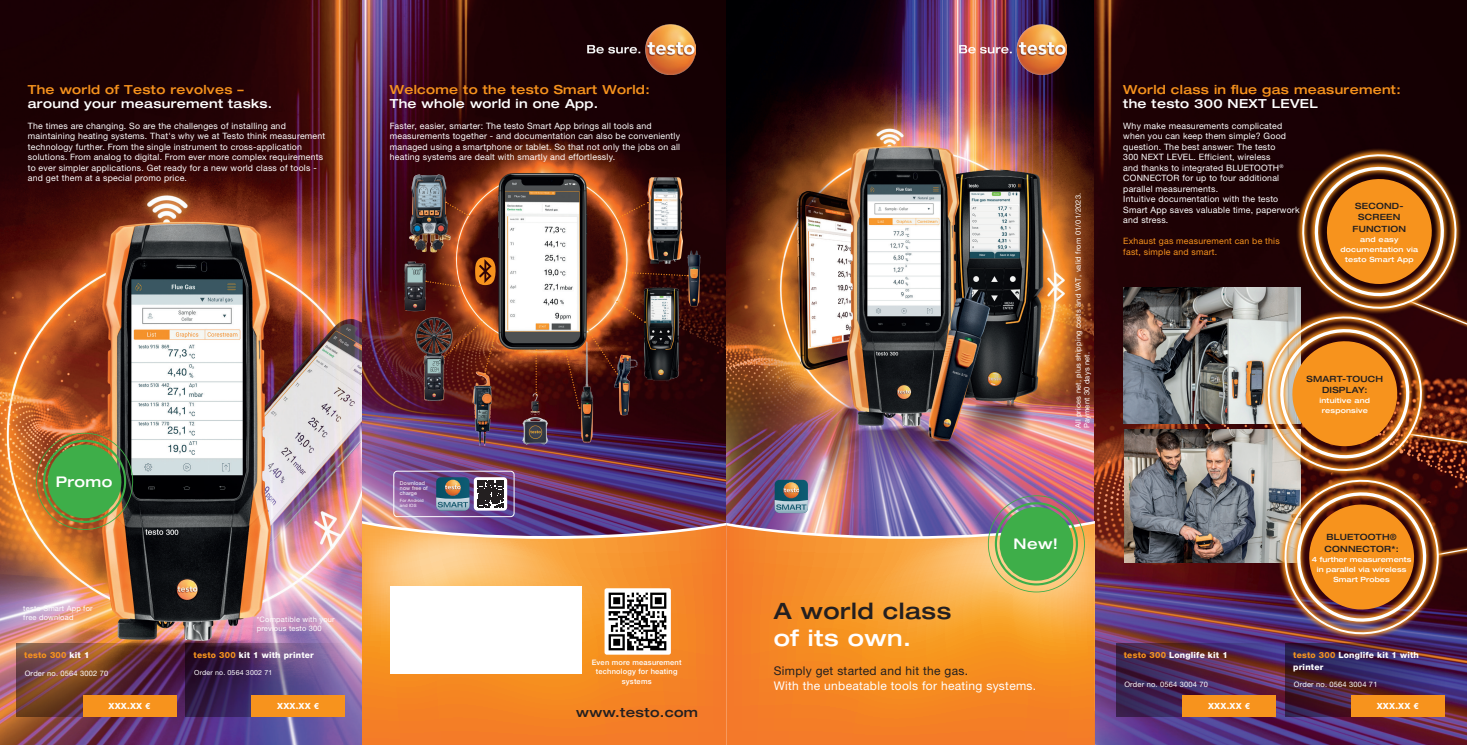
<style>
.page{position:relative;width:1467px;height:745px;background:#fff}
.page>*{position:absolute;margin:0;border:0;box-sizing:border-box;transform-origin:0 0}
.t1{font:500 expanded 22.5px "Helvetica Neue LTW1 G";letter-spacing:.025em;color:#231f20}
.t2{font:500 expanded 22.5px "Helvetica Neue LTW1 G";letter-spacing:.025em;color:#fff}
.t3{font:500 expanded 14.75px "Helvetica Neue LTW1 G";letter-spacing:.025em;color:#fff}
.t4{font:500 expanded 13.12px "Helvetica Neue LT Com";letter-spacing:.025em;color:#231f20}
.t5{font:500 expanded 12.5px "Helvetica Neue LTW1 G";letter-spacing:.025em;color:#f7931d}
.t6{font:500 expanded 12.5px "Helvetica Neue LTW1 G";letter-spacing:.025em;color:#fff}
.t7{font:12px "Helvetica Neue LTW1 G";letter-spacing:.025em;color:#fff}
.t8{font:12px "Helvetica Neue LTW1 G";letter-spacing:.025em;color:#231f20}
.t9{font:8.75px/10.5px "Helvetica Neue LTW1 G";letter-spacing:.025em;color:#fff}
.t10{font:8.75px/10.5px "Helvetica Neue LTW1 G";letter-spacing:.025em;color:#f7931d}
.t11{font:500 expanded 8.62px/11.5px "Helvetica Neue LTW1 G";letter-spacing:.025em;color:#231f20;text-align:center}
.t12{font:800 8.5px/12px "Helvetica Neue LTW1 G";letter-spacing:.025em;color:#fff}
.t13{font:800 8.5px "Helvetica Neue LTW1 G";letter-spacing:.025em;color:#f7931d}
.t14{font:7.5px/8.8px "Helvetica Neue LTW1 G";letter-spacing:.025em;color:#fff}
.t15{font:500 7.5px/9.4px "Helvetica Neue LTW1 G";letter-spacing:.025em;color:#fff;text-align:center}
.t16{font:500 expanded 7.12px/10px "Helvetica Neue LTW1 G";letter-spacing:.025em;color:#fff;text-align:center}
.t17{font:500 expanded 7.12px/10px "Helvetica Neue LTW1 G";letter-spacing:.005em;color:#fff;text-align:center}
.t18{font:7px "Helvetica Neue LTW1 G";letter-spacing:.025em;color:#fff}
.t19{font:5.25px/5.1px "Helvetica Neue LTW1 G";letter-spacing:.025em;color:#fff}
.t20{font:4.38px/5px "Helvetica Neue LTW1 G";letter-spacing:.025em;color:#fff}
.s1{color:#fff}
.s2{color:#f7931d}
</style>
<div class="page">
<img style="left:361px;top:0;width:365px;height:520px">
<img style="left:726px;top:0;width:369px;height:520px">
<img style="left:1095px;top:0;width:372px;height:744px">
<img style="left:1124px;top:429px;width:124px;height:133px">
<img style="left:1123px;top:287px;width:125px;height:136px">
<svg style="left:475px;top:257px;width:21px;height:28px"></svg>
<svg style="left:618px;top:201px;width:29px;height:18px"></svg>
<svg style="left:426px;top:280px;width:34px;height:7px"></svg>
<svg style="left:446px;top:202px;width:23px;height:14px"></svg>
<svg style="left:535px;top:349px;width:2px;height:44px"></svg>
<svg style="left:628px;top:271px;width:59px;height:6px"></svg>
<svg style="left:588px;top:330px;width:30px;height:44px"></svg>
<svg style="left:565px;top:351px;width:13px;height:57px"></svg>
<img style="left:531px;top:393px;width:6px;height:18px">
<img style="left:522px;top:417px;width:26px;height:27px">
<img style="left:404px;top:261px;width:22px;height:50px">
<img style="left:647px;top:177px;width:36px;height:86px">
<svg style="left:453px;top:321px;width:44px;height:55px;background:#863719"></svg>
<img style="left:409px;top:315px;width:44px;height:91px">
<img style="left:409px;top:174px;width:22px;height:78px">
<img style="left:687px;top:250px;width:14px;height:56px">
<img style="left:614px;top:354px;width:24px;height:61px">
<img style="left:578px;top:335px;width:18px;height:112px">
<div style="left:474px;top:477px;width:33px;height:33px;background:#fff;border-radius:4px"></div>
<svg style="left:477px;top:480px;width:27px;height:27px"></svg>
<svg style="left:436px;top:477px;width:33px;height:33px"></svg>
<div style="left:394px;top:470px;width:120px;height:46px;border:1px solid #fff;border-radius:4px"></div>
<svg style="left:726px;top:523px;width:369px;height:221px;background:#f29033"></svg>
<svg style="left:361px;top:523px;width:365px;height:221px;background:#ee8f3d"></svg>
<img style="left:952px;top:25px;width:115px;height:50px">
<img style="left:581px;top:25px;width:114px;height:50px">
<div style="left:390px;top:586px;width:191px;height:88px;background:#fff"></div>
<img style="left:605px;top:588px;width:66px;height:66px">
<svg style="left:1285px;top:653px;width:159px;height:63px;background:#3f2350"></svg>
<svg style="left:1116px;top:642px;width:160px;height:74px;background:#4d2852"></svg>
<svg style="left:775px;top:479px;width:33px;height:33px"></svg>
<img style="left:645px;top:287px;width:34px;height:94px">
<svg style="left:617px;top:301px;width:29px;height:22px"></svg>
<img style="left:1248px;top:135px;width:219px;height:518px">
<img style="left:0;top:0;width:361px;height:744px">
<svg style="left:185px;top:642px;width:160px;height:74px;background:#51396b"></svg>
<img style="left:17px;top:642px;width:159px;height:74px">
<img style="left:36px;top:432px;width:97px;height:97px">
<img style="left:988px;top:495px;width:97px;height:97px">
<div style="left:83px;top:694px;width:93px;height:22px;background:#f7931d"></div>
<div style="left:252px;top:694px;width:93px;height:22px;background:#f7931d"></div>
<div style="left:1183px;top:694px;width:93px;height:22px;background:#f7931d"></div>
<div style="left:1351px;top:694px;width:93px;height:22px;background:#f7931d"></div>
<h3 class="t5" style="left:28px;top:82px;width:217px">The world of Testo revolves –</h3>
<h3 class="t6" style="left:28px;top:96px;width:246px">around your measurement tasks.</h3>
<p class="t9" style="left:28px;top:120px;width:299px">The times are changing. So are the challenges of installing and maintaining heating systems. That's why we at Testo think measurement technology further. From the single instrument to cross-application solutions. From analog to digital. From ever more complex requirements to ever simpler applications. Get ready for a new world class of tools - and get them at a special promo price.</p>
<h3 class="t5" style="left:390px;top:82px;width:261px">Welcome to the testo Smart World:</h3>
<h3 class="t6" style="left:390px;top:96px;width:210px">The whole world in one App.</h3>
<p class="t9" style="left:390px;top:120px;width:292px">Faster, easier, smarter: The testo Smart App brings all tools and measurements together - and documentation can also be conveniently managed using a smartphone or tablet. So that not only the jobs on all heating systems are dealt with smartly and effortlessly.</p>
<p class="t14" style="left:1074px;top:428px;width:237px;rotate:-90deg">All prices net, plus shipping costs and VAT, valid from 01/01/2023.<br>Payment 30 days net.</p>
<h3 class="t5" style="left:1123px;top:82px;width:279px">World class in flue gas measurement:</h3>
<h3 class="t6" style="left:1123px;top:96px;width:196px">the testo 300 NEXT LEVEL</h3>
<p class="t9" style="left:1123px;top:120px;width:178px">Why make measurements complicated when you can keep them simple? Good question. The best answer: The testo<br>300 NEXT LEVEL. Efficient, wireless<br>and thanks to integrated BLUETOOTH<sup>® </sup>CONNECTOR for up to four additional parallel measurements.<br>Intuitive documentation with the testo Smart App saves valuable time, paperwork and stress.</p>
<p class="t10" style="left:1123px;top:236px;width:158px">Exhaust gas measurement can be this fast, simple and smart.</p>
<p class="t11" style="left:1353px;top:200px;width:55px">SECOND-<br>SCREEN<br>FUNCTION</p>
<p class="t16" style="left:1341px;top:234px;width:79px">and easy documentation via testo Smart App</p>
<p class="t11" style="left:1306px;top:372px;width:78px">SMART-TOUCH<br>DISPLAY:</p>
<p class="t16" style="left:1319px;top:395px;width:52px">intuitive and responsive</p>
<h2 class="t3" style="left:56px;top:472px;width:58px">Promo</h2>
<p class="t19" style="left:400px;top:480px;width:29px">Download now free of charge</p>
<p class="t20" style="left:400px;top:497px;width:25px">For Android and IOS</p>
<h2 class="t3" style="left:1014px;top:534px;width:46px">New!</h2>
<p class="t11" style="left:1324px;top:530px;width:76px;text-align:left">BLUETOOTH®<br>CONNECTOR*:</p>
<p class="t17" style="left:1312px;top:553px;width:101px">4 further measurements in parallel via wireless<br>Smart Probes</p>
<p class="t14" style="left:23px;top:603px;width:71px">testo Smart App for free download</p>
<p class="t14" style="left:257px;top:614px;width:79px">*Compatible with your previous testo 300</p>
<h1 class="t1" style="left:774px;top:596px;width:179px">A world class</h1>
<h1 class="t2" style="left:774px;top:623px;width:139px">of its own.</h1>
<p class="t13" style="left:24px;top:649px;width:67px">testo 300 <span class="s1">kit 1</span></p>
<p class="t14" style="left:25px;top:668px;width:85px">Order no. 0564 3002 70</p>
<p class="t12" style="left:194px;top:648px;width:122px"><span class="s2">testo 300</span> kit 1 with printer</p>
<p class="t18" style="left:194px;top:667px;width:80px">Order no. 0564 3002 71</p>
<p class="t15" style="left:592px;top:657px;width:91px">Even more measurement technology for heating systems</p>
<h3 class="t8" style="left:774px;top:663px;width:196px">Simply get started and hit the gas.</h3>
<h3 class="t7" style="left:774px;top:678px;width:264px">With the unbeatable tools for heating systems.</h3>
<p class="t12" style="left:1124px;top:648px;width:105px"><span class="s2">testo 300</span> Longlife kit 1</p>
<p class="t14" style="left:1124px;top:679px;width:85px">Order no. 0564 3004 70</p>
<p class="t12" style="left:1293px;top:648px;width:127px"><span class="s2">testo 300</span> Longlife kit 1 with printer</p>
<p class="t14" style="left:1294px;top:679px;width:85px">Order no. 0564 3004 71</p>
<p class="t12" style="left:109px;top:699px;width:44px">XXX.XX €</p>
<p class="t12" style="left:277px;top:699px;width:44px">XXX.XX €</p>
<h3 class="t4" style="left:576px;top:703px;width:123px">www.testo.com</h3>
<p class="t12" style="left:1208px;top:699px;width:44px">XXX.XX €</p>
<p class="t12" style="left:1377px;top:699px;width:44px">XXX.XX €</p>
</div>
